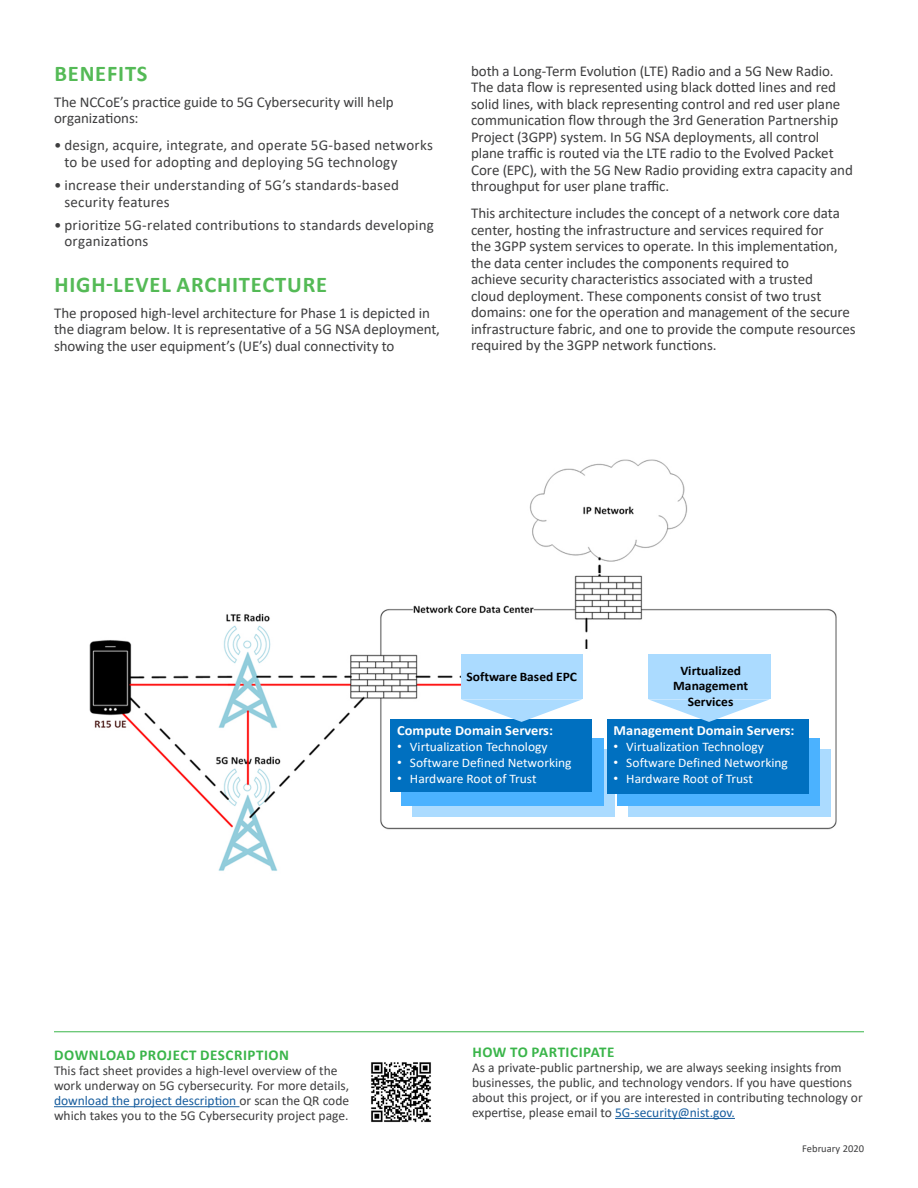
<style>
.page{position:relative;width:918px;height:1188px;background:#fff}
.page>*{position:absolute;margin:0;border:0;box-sizing:border-box;transform-origin:0 0}
.Section_Title__Bigge{font:700 22.5px "Calibri";letter-spacing:.035em;color:#54ba56}
.Paragraph{font:15px/16.5px "Calibri";letter-spacing:-.005em;color:#3e3e3f}
.Paragraph-2{font:15px/16.5px "Calibri";letter-spacing:.015em;color:#3e3e3f}
.Footer_Heads{font:700 15px "Calibri";letter-spacing:.035em;color:#3ab54a}
.t1{font:700 13.95px "Calibri";color:#fff}
.footer_normal{font:13.5px/15px "Calibri";color:#3e3e3f}
.t2{font:13.05px "Calibri";color:#fff}
.t3{font:700 13.05px/15.6px "Calibri";color:#000;text-align:center}
.Date{font:10.5px "Calibri";color:#3e3e3f}
.s1{font-family:"Arial"}
.s2{color:#175d9e}
</style>
<div class="page">
<hr style="left:54px;top:1031px;width:810px;height:1px;background:#3ab54a">
<hr style="left:615px;top:1118px;width:120px;height:1px;background:#175d9e">
<hr style="left:54px;top:1106px;width:185px;height:1px;background:#175d9e">
<img style="left:371px;top:1062px;width:60px;height:61px">
<img style="left:89px;top:459px;width:748px;height:412px">
<div style="left:412px;top:749px;width:203px;height:67px;background:#abdbff"></div>
<div style="left:401px;top:738px;width:202px;height:67px;background:#4bb2ff"></div>
<div style="left:390px;top:719px;width:202px;height:72px;background:#0070c0"></div>
<div style="left:629px;top:749px;width:202px;height:67px;background:#abdbff"></div>
<div style="left:617px;top:738px;width:203px;height:67px;background:#4bb2ff"></div>
<div style="left:607px;top:719px;width:201px;height:74px;background:#0070c0"></div>
<div style="left:461px;top:654px;width:122px;height:45px;background:#abdbff"></div>
<svg style="left:461px;top:699px;width:122px;height:23px"></svg>
<div style="left:649px;top:654px;width:122px;height:45px;background:#abdbff"></div>
<svg style="left:648px;top:699px;width:122px;height:23px"></svg>
<p class="Section_Title__Bigge" style="left:54px;top:58px;width:95px">BENEFITS</p>
<p class="Paragraph" style="left:54px;top:93px;width:341px">The NCCoE’s practice guide to 5G Cybersecurity will help organizations:</p>
<p class="Paragraph-2" style="left:64px;top:137px;width:370px;text-indent:-10px">• design, acquire, integrate, and operate 5G-based networks to be used for adopting and deploying 5G technology</p>
<p class="Paragraph-2" style="left:64px;top:177px;width:336px;text-indent:-10px">• increase their understanding of 5G’s standards-based security features</p>
<p class="Paragraph-2" style="left:64px;top:216px;width:371px;text-indent:-10px">• prioritize 5G-related contributions to standards developing organizations</p>
<p class="Section_Title__Bigge" style="left:54px;top:269px;width:274px">HIGH-LEVEL ARCHITECTURE</p>
<p class="Paragraph" style="left:54px;top:304px;width:388px">The proposed high-level architecture for Phase 1 is depicted in the diagram below. It is representative of a 5G NSA deployment, showing the user equipment’s (UE’s) dual connectivity to</p>
<p class="Paragraph" style="left:471px;top:62px;width:383px">both a Long-Term Evolution (LTE) Radio and a 5G New Radio.<br>The data flow is represented using black dotted lines and red solid lines, with black representing control and red user plane communication flow through the 3rd Generation Partnership Project (3GPP) system. In 5G NSA deployments, all control plane traffic is routed via the LTE radio to the Evolved Packet Core (EPC), with the 5G New Radio providing extra capacity and throughput for user plane traffic.</p>
<p class="Paragraph" style="left:471px;top:205px;width:386px">This architecture includes the concept of a network core data center, hosting the infrastructure and services required for<br>the 3GPP system services to operate. In this implementation, the data center includes the components required to<br>achieve security characteristics associated with a trusted<br>cloud deployment. These components consist of two trust domains: one for the operation and management of the secure infrastructure fabric, and one to provide the compute resources required by the 3GPP network functions.</p>
<p class="t3" style="left:466px;top:669px;width:112px">Software Based EPC</p>
<p class="t3" style="left:673px;top:662px;width:76px">Virtualized<br>Management<br>Services</p>
<p class="t1" style="left:397px;top:721px;width:157px">Compute Domain Servers:</p>
<p class="t2" style="left:397px;top:738px;width:152px"><span class="s1">•</span> Virtualization Technology</p>
<p class="t2" style="left:397px;top:754px;width:176px"><span class="s1">•</span> Software Defined Networking</p>
<p class="t2" style="left:397px;top:769px;width:141px"><span class="s1">•</span> Hardware Root of Trust</p>
<p class="t1" style="left:614px;top:721px;width:182px">Management Domain Servers:</p>
<p class="t2" style="left:614px;top:738px;width:152px"><span class="s1">•</span> Virtualization Technology</p>
<p class="t2" style="left:614px;top:754px;width:176px"><span class="s1">•</span> Software Defined Networking</p>
<p class="t2" style="left:614px;top:769px;width:141px"><span class="s1">•</span> Hardware Root of Trust</p>
<p class="Footer_Heads" style="left:54px;top:1045px;width:236px">DOWNLOAD PROJECT DESCRIPTION</p>
<p class="footer_normal" style="left:54px;top:1063px;width:297px">This fact sheet provides a high-level overview of the work underway on 5G cybersecurity. For more details, <span class="s2">download the project description</span> or scan the QR code which takes you to the 5G Cybersecurity project page.</p>
<p class="Footer_Heads" style="left:472px;top:1041px;width:144px">HOW TO PARTICIPATE</p>
<p class="footer_normal" style="left:472px;top:1060px;width:392px">As a private-public partnership, we are always seeking insights from businesses, the public, and technology vendors. If you have questions about this project, or if you are interested in contributing technology or expertise, please email to <span class="s2">5G-security@nist.gov.</span></p>
<p class="Date" style="left:802px;top:1141px;width:63px">February 2020</p>
</div>
